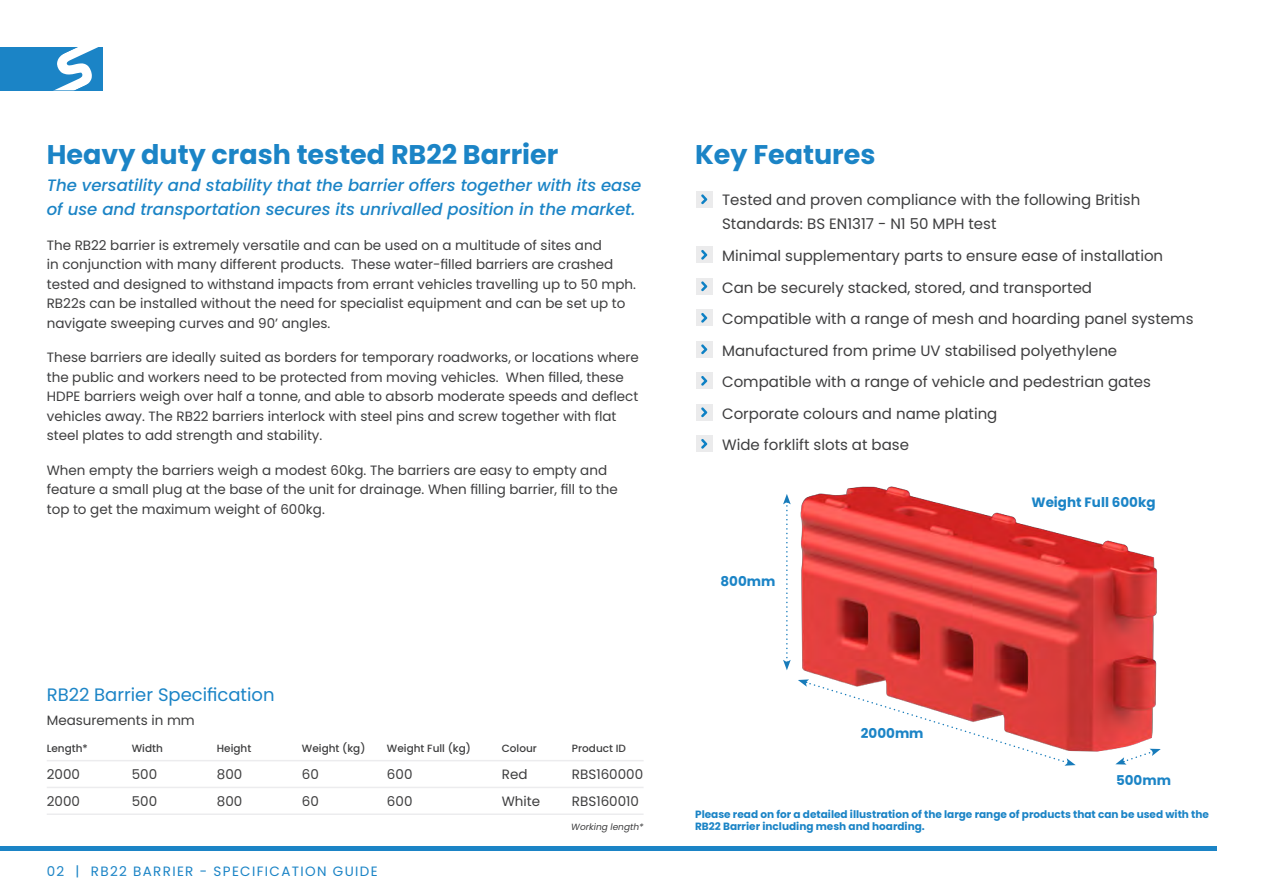
<style>
.page{position:relative;width:1263px;height:893px;background:#fff}
.page>*{position:absolute;margin:0;border:0;box-sizing:border-box;transform-origin:0 0}
.t1{font:700 27px "Poppins";color:#1b84c6}
.t2{font:18px "Poppins";color:#1b84c6}
.t3{font:italic 500 16.5px/24px "Poppins";color:#1b84c6}
.t4{font:15px/24px "Poppins";color:#3e3e3f}
.t5{font:13.5px/19.5px "Poppins";color:#3e3e3f}
.t6{font:13.5px "Poppins";letter-spacing:.1em;color:#1b84c6}
.t7{font:700 13.5px "Poppins";color:#1b84c6}
.t8{font:700 10.5px/12.6px "Poppins";color:#1b84c6}
.t9{font:500 10.5px "Poppins";color:#3e3e3f}
.t10{font:italic 9px "Poppins";color:#3e3e3f}
</style>
<div class="page">
<div style="left:0;top:47px;width:102px;height:43px;background:#1b84c6"></div>
<svg style="left:55px;top:47px;width:43px;height:43px"></svg>
<hr style="left:0;top:846px;width:1216px;height:4px;background:#1b84c6">
<img style="left:800px;top:486px;width:359px;height:266px">
<div style="left:696px;top:191px;width:17px;height:17px;background:#ebebec"></div>
<svg style="left:701px;top:194px;width:6px;height:10px"></svg>
<div style="left:696px;top:246px;width:17px;height:17px;background:#ebebec"></div>
<svg style="left:701px;top:250px;width:6px;height:10px"></svg>
<div style="left:696px;top:278px;width:17px;height:17px;background:#ebebec"></div>
<svg style="left:701px;top:281px;width:6px;height:10px"></svg>
<div style="left:696px;top:309px;width:17px;height:17px;background:#ebebec"></div>
<svg style="left:701px;top:313px;width:6px;height:10px"></svg>
<div style="left:696px;top:341px;width:17px;height:17px;background:#ebebec"></div>
<svg style="left:701px;top:344px;width:6px;height:10px"></svg>
<div style="left:696px;top:372px;width:17px;height:17px;background:#ebebec"></div>
<svg style="left:701px;top:376px;width:6px;height:10px"></svg>
<div style="left:696px;top:404px;width:17px;height:17px;background:#ebebec"></div>
<svg style="left:701px;top:407px;width:6px;height:10px"></svg>
<div style="left:696px;top:435px;width:17px;height:17px;background:#ebebec"></div>
<svg style="left:701px;top:439px;width:6px;height:10px"></svg>
<hr style="left:47px;top:760px;width:597px;height:1px;background:#ececee">
<hr style="left:47px;top:787px;width:597px;height:1px;background:#ececee">
<hr style="left:47px;top:813px;width:597px;height:2px;background:#ececee">
<svg style="left:798px;top:679px;width:278px;height:87px"></svg>
<svg style="left:1115px;top:749px;width:46px;height:15px"></svg>
<svg style="left:783px;top:494px;width:8px;height:176px"></svg>
<p class="t1" style="left:47px;top:139px;width:513px">Heavy duty crash tested RB22 Barrier</p>
<p class="t3" style="left:47px;top:174px;width:596px">The versatility and stability that the barrier offers together with its ease of use and transportation secures its unrivalled position in the market.</p>
<p class="t5" style="left:47px;top:236px;width:591px">The RB22 barrier is extremely versatile and can be used on a multitude of sites and<br>in conjunction with many different products. These water-filled barriers are crashed tested and designed to withstand impacts from errant vehicles travelling up to 50 mph.<br>RB22s can be installed without the need for specialist equipment and can be set up to navigate sweeping curves and 90’ angles.</p>
<p class="t5" style="left:47px;top:348px;width:593px">These barriers are ideally suited as borders for temporary roadworks, or locations where the public and workers need to be protected from moving vehicles. When filled, these HDPE barriers weigh over half a tonne, and able to absorb moderate speeds and deflect vehicles away. The RB22 barriers interlock with steel pins and screw together with flat steel plates to add strength and stability.</p>
<p class="t5" style="left:47px;top:460px;width:573px">When empty the barriers weigh a modest 60kg. The barriers are easy to empty and feature a small plug at the base of the unit for drainage. When filling barrier, fill to the top to get the maximum weight of 600kg.</p>
<p class="t2" style="left:47px;top:685px;width:229px">RB22 Barrier Specification</p>
<p class="t5" style="left:47px;top:711px;width:150px">Measurements in mm</p>
<p class="t9" style="left:47px;top:743px;width:43px">Length*</p>
<p class="t9" style="left:132px;top:743px;width:33px">Width</p>
<p class="t9" style="left:217px;top:743px;width:36px">Height</p>
<p class="t9" style="left:302px;top:743px;width:65px">Weight (kg)</p>
<p class="t9" style="left:387px;top:743px;width:86px">Weight Full (kg)</p>
<p class="t9" style="left:502px;top:743px;width:37px">Colour</p>
<p class="t9" style="left:572px;top:743px;width:56px">Product ID</p>
<p class="t5" style="left:47px;top:765px;width:35px">2000</p>
<p class="t5" style="left:132px;top:765px;width:27px">500</p>
<p class="t5" style="left:217px;top:765px;width:27px">800</p>
<p class="t5" style="left:302px;top:765px;width:19px">60</p>
<p class="t5" style="left:387px;top:765px;width:27px">600</p>
<p class="t5" style="left:502px;top:765px;width:27px">Red</p>
<p class="t5" style="left:572px;top:765px;width:73px">RBS160000</p>
<p class="t5" style="left:47px;top:792px;width:35px">2000</p>
<p class="t5" style="left:132px;top:792px;width:27px">500</p>
<p class="t5" style="left:217px;top:792px;width:27px">800</p>
<p class="t5" style="left:302px;top:792px;width:19px">60</p>
<p class="t5" style="left:387px;top:792px;width:27px">600</p>
<p class="t5" style="left:502px;top:792px;width:40px">White</p>
<p class="t5" style="left:572px;top:792px;width:69px">RBS160010</p>
<p class="t10" style="left:571px;top:822px;width:74px">Working length*</p>
<p class="t6" style="left:47px;top:863px;width:332px">02 | RB22 BARRIER - SPECIFICATION GUIDE</p>
<p class="t1" style="left:695px;top:139px;width:182px">Key Features</p>
<p class="t4" style="left:722px;top:188px;width:420px">Tested and proven compliance with the following British<br>Standards: BS EN1317 - N1 50 MPH test</p>
<p class="t4" style="left:722px;top:244px;width:443px">Minimal supplementary parts to ensure ease of installation</p>
<p class="t4" style="left:722px;top:275px;width:371px">Can be securely stacked, stored, and transported</p>
<p class="t4" style="left:722px;top:307px;width:473px">Compatible with a range of mesh and hoarding panel systems</p>
<p class="t4" style="left:722px;top:338px;width:397px">Manufactured from prime UV stabilised polyethylene</p>
<p class="t4" style="left:722px;top:370px;width:430px">Compatible with a range of vehicle and pedestrian gates</p>
<p class="t4" style="left:722px;top:401px;width:277px">Corporate colours and name plating</p>
<p class="t4" style="left:722px;top:433px;width:188px">Wide forklift slots at base</p>
<p class="t7" style="left:720px;top:573px;width:56px">800mm</p>
<p class="t7" style="left:861px;top:725px;width:64px">2000mm</p>
<p class="t7" style="left:1031px;top:494px;width:126px">Weight Full 600kg</p>
<p class="t7" style="left:1116px;top:773px;width:56px">500mm</p>
<p class="t8" style="left:695px;top:808px;width:515px">Please read on for a detailed illustration of the large range of products that can be used with the<br>RB22 Barrier including mesh and hoarding.</p>
</div>
